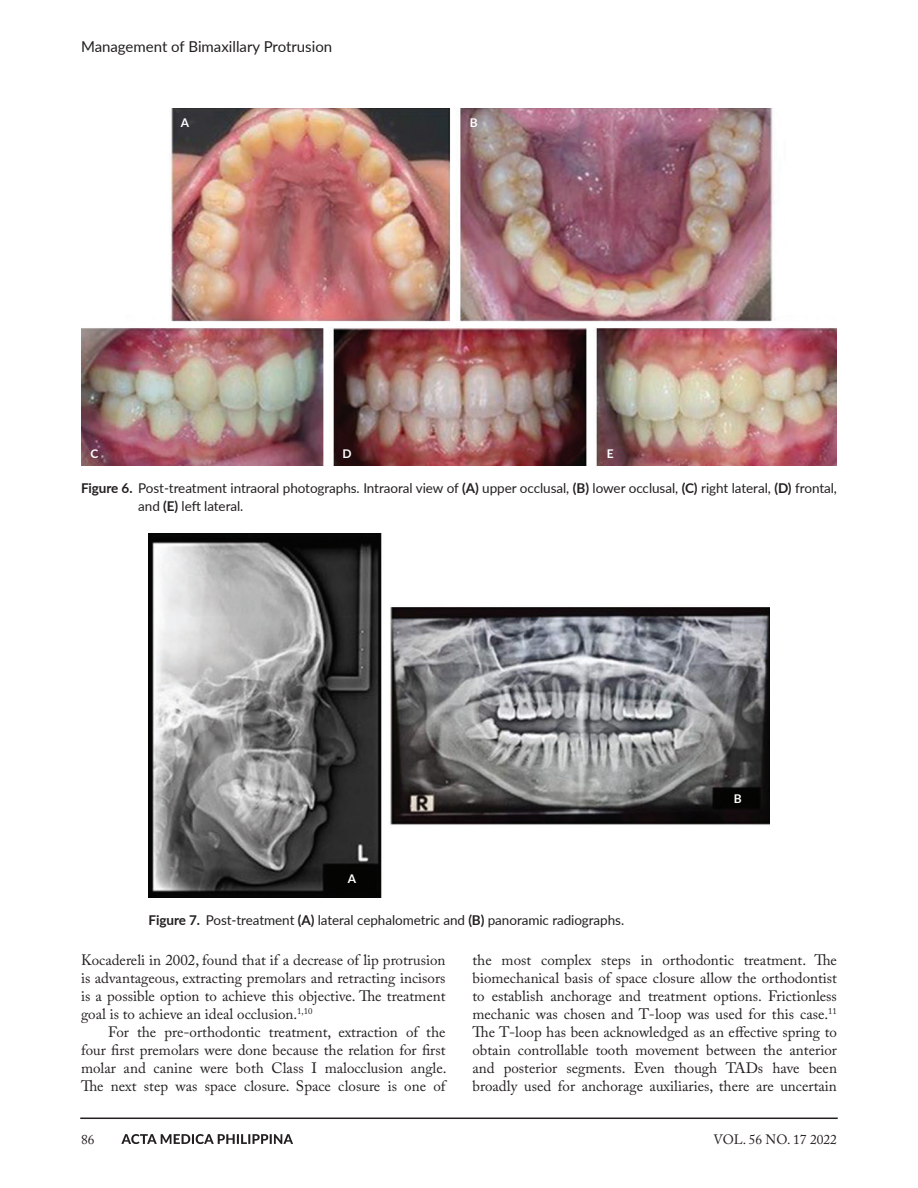
<style>
.page{position:relative;width:918px;height:1188px;background:#fff}
.page>*{position:absolute;margin:0;border:0;box-sizing:border-box;transform-origin:0 0}
.t1{font:15px/18px "Adobe Caslon Pro";color:#231f20;text-align:justify}
.t2{font:15px "Lato";color:#231f20}
.t3{font:13.5px/18px "Lato";letter-spacing:-.005em;color:#231f20}
.t4{font:13.5px "Adobe Caslon Pro";color:#231f20}
.t5{font:700 12px "Lato";color:#fff}
.s1{font-weight:700}
</style>
<div class="page">
<img style="left:81px;top:108px;width:756px;height:358px">
<img style="left:148px;top:533px;width:622px;height:365px">
<hr style="left:80px;top:1118px;width:758px;height:1px;background:#231f20">
<svg style="left:121px;top:1134px;width:172px;height:10px"></svg>
<p class="t2" style="left:81px;top:35px;width:253px">Management of Bimaxillary Protrusion</p>
<p class="t5" style="left:181px;top:114px;width:10px">A</p>
<p class="t5" style="left:470px;top:114px;width:9px">B</p>
<p class="t5" style="left:91px;top:445px;width:9px">C</p>
<p class="t5" style="left:342px;top:445px;width:11px">D</p>
<p class="t5" style="left:607px;top:445px;width:8px">E</p>
<p class="t3" style="left:138px;top:478px;width:700px;text-indent:-57px"><span class="s1">Figure 6.</span> Post-treatment intraoral photographs. Intraoral view of <span class="s1">(A)</span> upper occlusal, <span class="s1">(B)</span> lower occlusal, <span class="s1">(C)</span> right lateral, <span class="s1">(D)</span> frontal, and <span class="s1">(E)</span> left lateral.</p>
<p class="t5" style="left:348px;top:870px;width:10px">A</p>
<p class="t3" style="left:148px;top:910px;width:477px"><span class="s1">Figure 7.</span> Post-treatment <span class="s1">(A)</span> lateral cephalometric and <span class="s1">(B)</span> panoramic radiographs.</p>
<p class="t5" style="left:734px;top:790px;width:9px">B</p>
<p class="t1" style="left:81px;top:951px;width:366px">Kocadereli in 2002, found that if a decrease of lip protrusion is advantageous, extracting premolars and retracting incisors is a possible option to achieve this objective. The treatment goal is to achieve an ideal occlusion.<sup>1,10</sup></p>
<p class="t1" style="left:81px;top:1023px;width:367px;text-indent:27px">For the pre-orthodontic treatment, extraction of the four first premolars were done because the relation for first molar and canine were both Class I malocclusion angle.<br>The next step was space closure. Space closure is one of</p>
<p class="t1" style="left:472px;top:951px;width:366px">the most complex steps in orthodontic treatment. The biomechanical basis of space closure allow the orthodontist to establish anchorage and treatment options. Frictionless mechanic was chosen and T-loop was used for this case.<sup>11<br></sup>The T-loop has been acknowledged as an effective spring to obtain controllable tooth movement between the anterior and posterior segments. Even though TADs have been broadly used for anchorage auxiliaries, there are uncertain</p>
<p class="t4" style="left:81px;top:1131px;width:15px">86</p>
<p class="t4" style="left:714px;top:1131px;width:125px">VOL. 56 NO. 17 2022</p>
</div>
